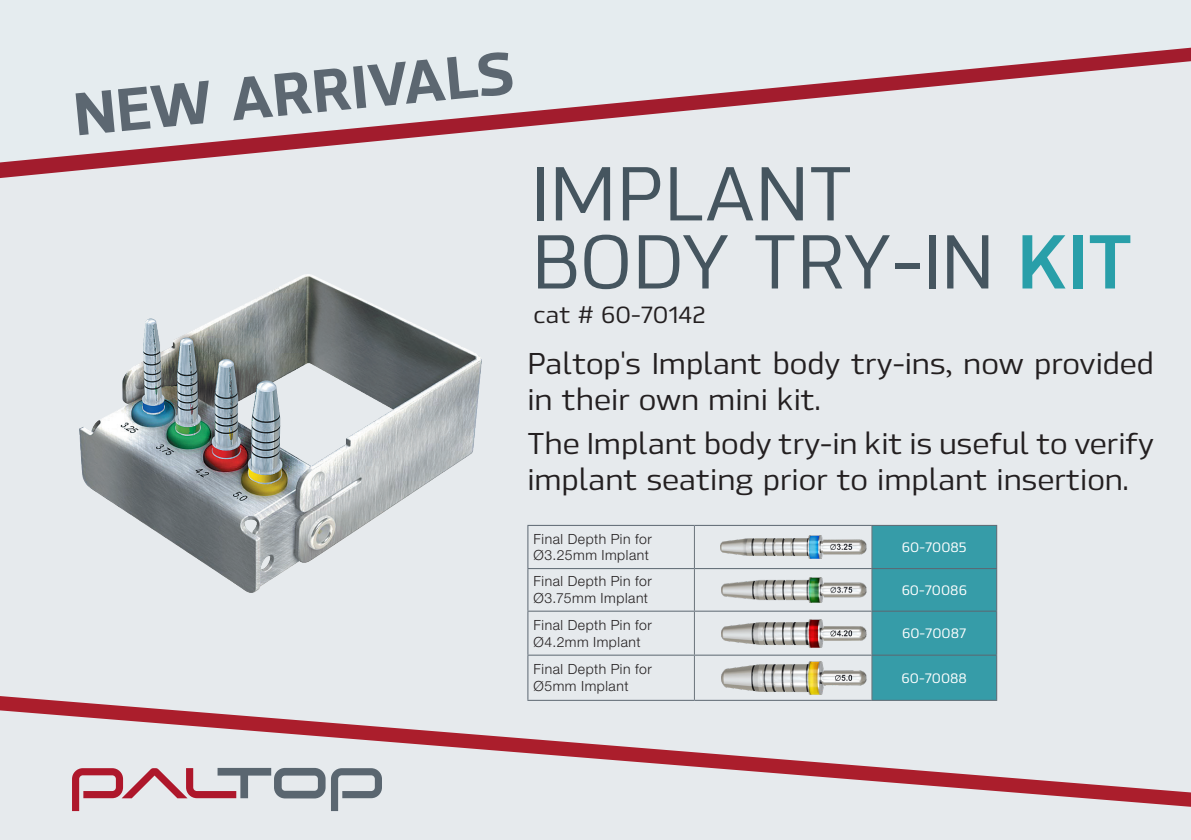
<style>
.page{position:relative;width:1191px;height:840px;background:#fff}
.page>*{position:absolute;margin:0;border:0;box-sizing:border-box;transform-origin:0 0}
.t1{font:500 76px "Hackman";color:#45555f}
.t2{font:800 60px "Hackman";color:#5c6771}
.t3{font:500 30px/36px "Hackman";color:#231f20}
.t4{font:500 24px "Hackman";color:#231f20}
.makat{font:300 14px "Helvetica Neue LT Std";letter-spacing:.04em;color:#231f20}
.makat-white{font:500 14px "Hackman";color:#fff}
.s1{font-weight:700;color:#299fa9}
.s2{font-family:"Adobe Hebrew";font-weight:400}
</style>
<div class="page">
<div style="left:0;top:162px;width:1191px;height:677px;background:#e6eaed"></div>
<svg style="left:0;top:0;width:1191px;height:162px;background:#dfdade"></svg>
<div style="left:0;top:806px;width:687px;height:33px;background:#e6eaed"></div>
<img style="left:79px;top:274px;width:402px;height:318px">
<div style="left:872px;top:525px;width:124px;height:170px;background:#369ca8"></div>
<hr style="left:694px;top:525px;width:1px;height:42px;background:#6a747b">
<hr style="left:871px;top:525px;width:1px;height:42px;background:#6a747b">
<hr style="left:694px;top:568px;width:1px;height:42px;background:#6a747b">
<hr style="left:871px;top:568px;width:1px;height:42px;background:#6a747b">
<hr style="left:694px;top:611px;width:1px;height:43px;background:#6a747b">
<hr style="left:871px;top:611px;width:1px;height:43px;background:#6a747b">
<hr style="left:694px;top:655px;width:1px;height:44px;background:#6a747b">
<hr style="left:871px;top:655px;width:1px;height:44px;background:#6a747b">
<hr style="left:527px;top:524px;width:167px;height:1px;background:#5c6771">
<hr style="left:527px;top:525px;width:1px;height:42px;background:#5c6771">
<hr style="left:694px;top:524px;width:178px;height:1px;background:#5c6771">
<hr style="left:872px;top:524px;width:125px;height:1px;background:#5c6771">
<hr style="left:996px;top:525px;width:1px;height:42px;background:#5c6771">
<hr style="left:527px;top:567px;width:167px;height:1px;background:#5c6771">
<hr style="left:527px;top:568px;width:1px;height:42px;background:#5c6771">
<hr style="left:694px;top:567px;width:178px;height:1px;background:#5c6771">
<hr style="left:872px;top:567px;width:125px;height:1px;background:#5c6771">
<hr style="left:996px;top:568px;width:1px;height:42px;background:#5c6771">
<hr style="left:527px;top:610px;width:167px;height:1px;background:#5c6771">
<hr style="left:527px;top:611px;width:1px;height:43px;background:#5c6771">
<hr style="left:694px;top:610px;width:178px;height:1px;background:#5c6771">
<hr style="left:872px;top:610px;width:125px;height:1px;background:#5c6771">
<hr style="left:996px;top:611px;width:1px;height:43px;background:#5c6771">
<hr style="left:527px;top:654px;width:167px;height:1px;background:#5c6771">
<hr style="left:527px;top:655px;width:1px;height:44px;background:#5c6771">
<hr style="left:694px;top:654px;width:178px;height:1px;background:#5c6771">
<hr style="left:872px;top:654px;width:125px;height:1px;background:#5c6771">
<hr style="left:996px;top:655px;width:1px;height:44px;background:#5c6771">
<img style="left:720px;top:535px;width:146px;height:23px">
<img style="left:721px;top:577px;width:145px;height:25px">
<img style="left:722px;top:619px;width:144px;height:27px">
<img style="left:722px;top:661px;width:144px;height:32px">
<svg style="left:0;top:695px;width:1191px;height:111px;background:#d9c9ce"></svg>
<p class="t2" style="left:69px;top:70px;width:443px;rotate:-6deg">NEW ARRIVALS</p>
<p class="t1" style="left:531px;top:140px;width:322px">IMPLANT</p>
<p class="t1" style="left:531px;top:208px;width:602px">BODY TRY-IN <span class="s1">KIT</span></p>
<p class="t4" style="left:533px;top:298px;width:173px">cat # 60-70142</p>
<p class="t3" style="left:527px;top:343px;width:628px">Paltop s' Implant body try-ins<span class="s2">,</span> now provided in their own mini kit.</p>
<p class="t3" style="left:527px;top:423px;width:628px">The Implant body try-in kit is useful to verify implant seating prior to implant insertion.</p>
<p class="makat" style="left:533px;top:529px;width:120px">Final Depth Pin for</p>
<p class="makat" style="left:533px;top:546px;width:117px">Ø3.25mm Implant</p>
<p class="makat" style="left:533px;top:572px;width:120px">Final Depth Pin for</p>
<p class="makat" style="left:533px;top:589px;width:116px">Ø3.75mm Implant</p>
<p class="makat" style="left:533px;top:616px;width:120px">Final Depth Pin for</p>
<p class="makat" style="left:533px;top:632px;width:109px">Ø4.2mm Implant</p>
<p class="makat" style="left:533px;top:660px;width:120px">Final Depth Pin for</p>
<p class="makat" style="left:533px;top:677px;width:97px">Ø5mm Implant</p>
<p class="makat-white" style="left:902px;top:537px;width:66px">60-70085</p>
<p class="makat-white" style="left:901px;top:580px;width:67px">60-70086</p>
<p class="makat-white" style="left:902px;top:623px;width:66px">60-70087</p>
<p class="makat-white" style="left:901px;top:667px;width:67px">60-70088</p>
</div>
